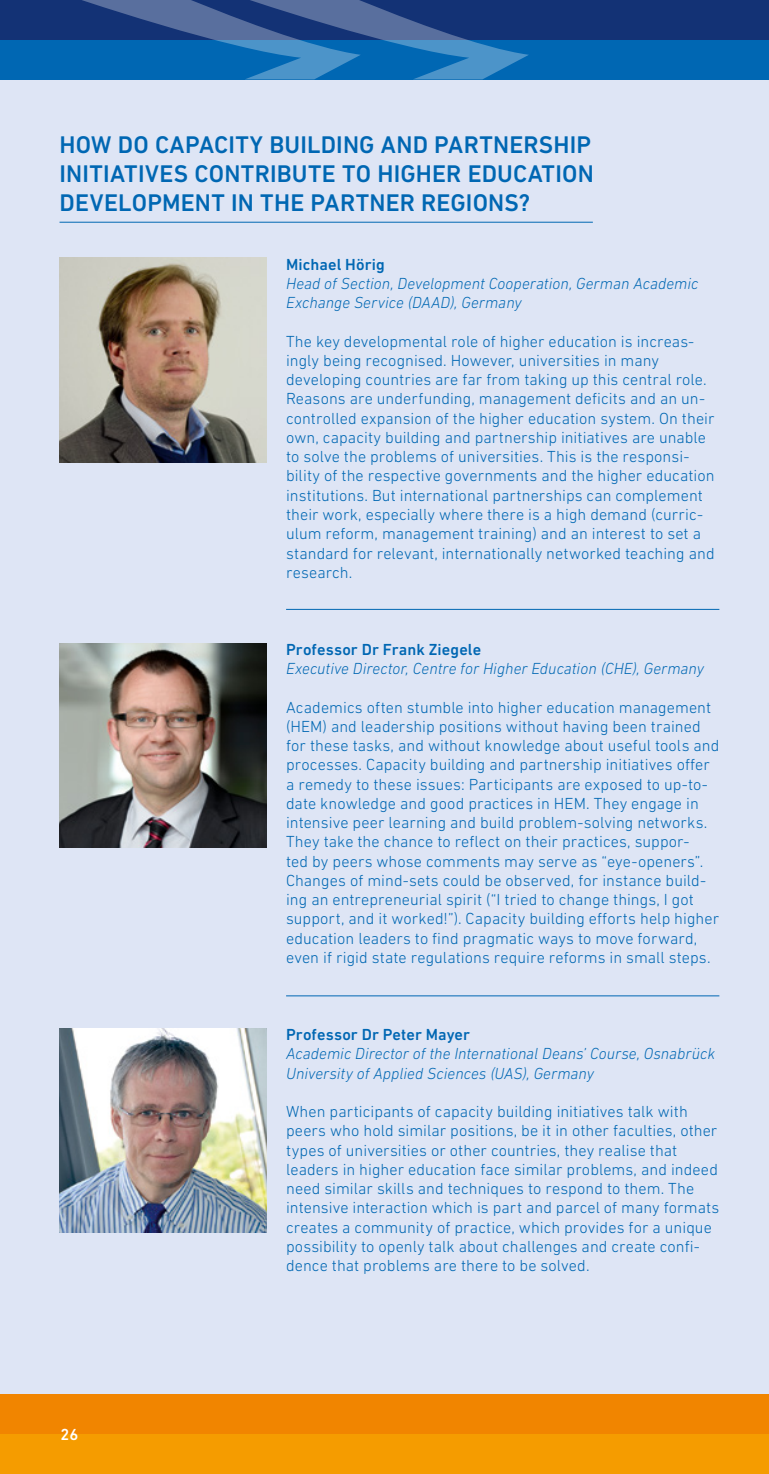
<style>
.page{position:relative;width:769px;height:1474px;background:#fff}
.page>*{position:absolute;margin:0;border:0;box-sizing:border-box;transform-origin:0 0}
.t1{font:500 24.5px/28.9px "DIN Next LT Pro";letter-spacing:.01em;color:#0067b3}
.t2{font:300 16.28px/19.2px "DIN Next LT Pro";letter-spacing:.005em;color:#0067b3}
.t3{font:italic 300 16.28px/19.2px "DIN Next LT Pro";color:#0067b3}
.t4{font:500 16.28px "DIN Next LT Pro";letter-spacing:.01em;color:#0067b3}
.t5{font:500 16.28px "DIN Next LT Pro";color:#fff}
</style>
<div class="page">
<div style="left:0;top:58px;width:769px;height:1376px;background:#dee5f5"></div>
<img style="left:60px;top:258px;width:206px;height:204px">
<img style="left:60px;top:1028px;width:206px;height:204px">
<img style="left:60px;top:643px;width:206px;height:204px">
<hr style="left:286px;top:609px;width:433px;height:1px;background:#0067b3">
<hr style="left:286px;top:995px;width:433px;height:1px;background:#0067b3">
<hr style="left:60px;top:222px;width:533px;height:1px;background:#0067b3">
<div style="left:0;top:1394px;width:769px;height:55px;background:#f18500"></div>
<div style="left:0;top:1434px;width:769px;height:39px;background:#f59c00"></div>
<div style="left:0;top:25px;width:769px;height:54px;background:#0067b3"></div>
<div style="left:0;top:0;width:769px;height:40px;background:#133275"></div>
<svg style="left:82px;top:0;width:447px;height:79px"></svg>
<h1 class="t1" style="left:60px;top:130px;width:494px;text-indent:283px">NG AND PARTNERSHIP<br>INITIATIVES CONTRIBUTE TO HIGHER EDUC</h1>
<h1 class="t1" style="left:60px;top:130px;width:125px">HOW DO CAPACIT</h1>
<h1 class="t1" style="left:250px;top:130px;width:62px">Y BUILDI</h1>
<h1 class="t1" style="left:528px;top:159px;width:68px">ATION</h1>
<h1 class="t1" style="left:60px;top:188px;width:31px">DEVEL</h1>
<h1 class="t1" style="left:132px;top:188px;width:32px">OPME</h1>
<h1 class="t1" style="left:195px;top:188px;width:81px">NT IN THE</h1>
<h1 class="t1" style="left:311px;top:188px;width:124px">PARTNER REGI</h1>
<h1 class="t1" style="left:473px;top:188px;width:59px">ONS?</h1>
<p class="t4" style="left:286px;top:255px;width:100px">MICHAEL HÖRIG</p>
<p class="t3" style="left:286px;top:273px;width:414px">Head of Section, Development Cooperation, German Academic<br>Exchange Service (DAAD), Germany</p>
<p class="t2" style="left:286px;top:331px;width:430px">The key developmental role of higher education is increas&shy;ingly being recognised. However, universities in many developing countries are far from taking up this central role.<br>Reasons are underfunding, management deficits and an un&shy;controlled expansion of the higher education system. On their own, capacity building and partnership initiatives are unable to solve the problems of universities. This is the responsi&shy;bility of the respective governments and the higher education institutions. But international partnerships can complement their work, especially where there is a high demand (curric&shy;ulum reform, management training) and an interest to set a standard for relevant, internationally networked teaching and research.</p>
<p class="t4" style="left:286px;top:640px;width:197px">PROFESSOR DR FRANK ZIEGELE</p>
<p class="t3" style="left:286px;top:658px;width:420px">Executive Director, Centre for Higher Education (CHE), Germany</p>
<p class="t2" style="left:286px;top:697px;width:435px">Academics often stumble into higher education management (HEM) and leadership positions without having been trained for these tasks, and without knowledge about useful tools and processes. Capacity building and partnership initiatives offer a remedy to these issues: Participants are exposed to up-to&shy;date knowledge and good practices in HEM. They engage in intensive peer learning and build problem-solving networks.<br>They take the chance to reflect on their practices, suppor-<br>ted by peers whose comments may serve as “eye-openers”.<br>Changes of mind-sets could be observed, for instance build&shy;ing an entrepreneurial spirit (“I tried to change things, I got support, and it worked!”). Capacity building efforts help higher education leaders to find pragmatic ways to move forward, even if rigid state regulations require reforms in small steps.</p>
<p class="t5" style="left:61px;top:1425px;width:19px">26</p>
<p class="t4" style="left:286px;top:1025px;width:185px">PROFESSOR DR PETER MAYER</p>
<p class="t3" style="left:286px;top:1043px;width:431px">Academic Director of the International Deans’ Course, Osnabrück<br>University of Applied Sciences (UAS), Germany</p>
<p class="t2" style="left:286px;top:1101px;width:435px">When participants of capacity building initiatives talk with peers who hold similar positions, be it in other faculties, other types of universities or other countries, they realise that leaders in higher education face similar problems, and indeed need similar skills and techniques to respond to them. The intensive interaction which is part and parcel of many formats creates a community of practice, which provides for a unique possibility to openly talk about challenges and create confi&shy;dence that problems are there to be solved.</p>
</div>
